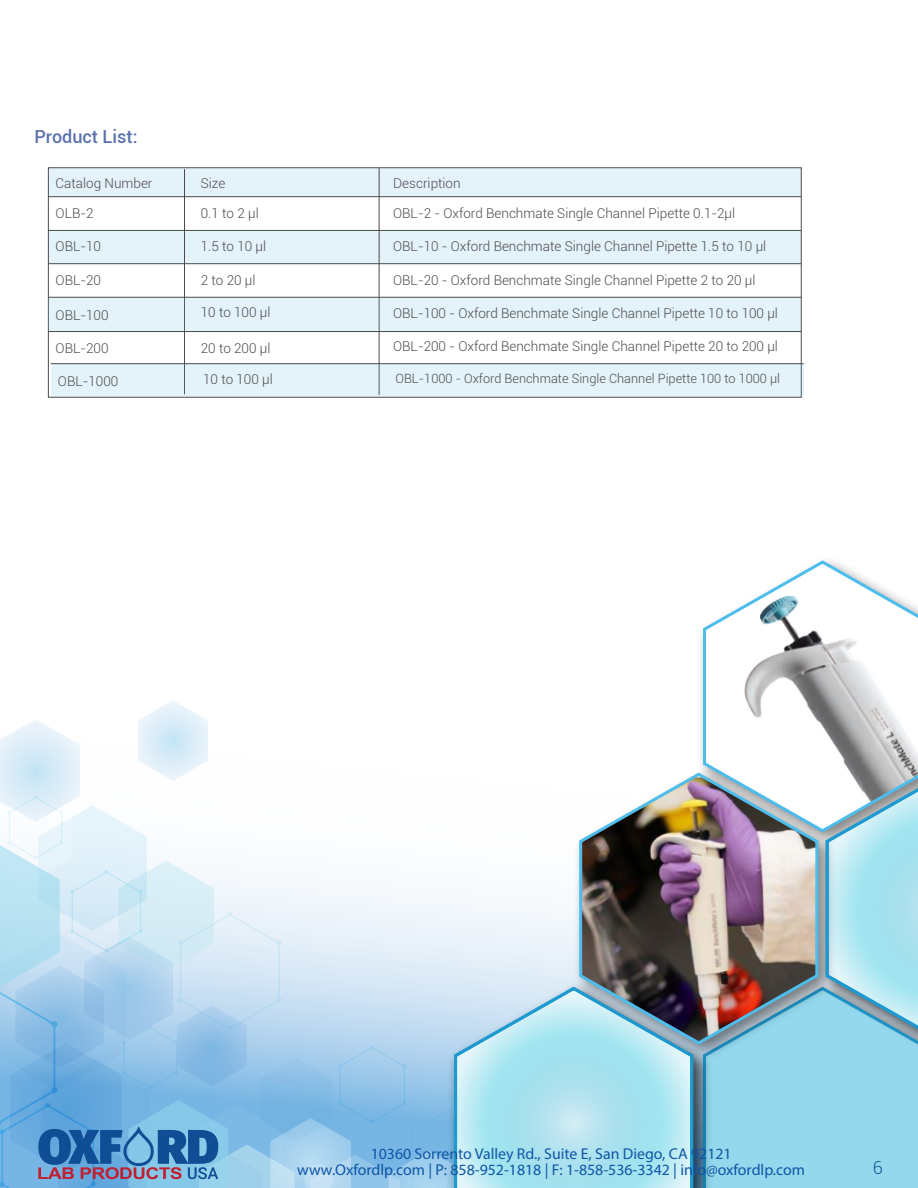
<style>
.page{position:relative;width:918px;height:1188px;background:#fff}
.page>*{position:absolute;margin:0;border:0;box-sizing:border-box;transform-origin:0 0}
.t1{font:500 18px "Roboto";color:#5c72ae}
.t2{font:300 18px "Roboto";color:#0f5994}
.t3{font:15.75px/15.8px "Myriad Pro";color:#0e56a5;text-align:center}
.t4{font:300 13.5px "Roboto";color:#4b4b4b}
.t5{font:300 12.75px "Roboto";color:#4b4b4b}
</style>
<div class="page">
<svg style="left:700px;top:560px;width:218px;height:140px"></svg>
<svg style="left:0;top:700px;width:918px;height:488px"></svg>
<div style="left:48px;top:169px;width:753px;height:28px;background:#e4f2f9"></div>
<div style="left:48px;top:230px;width:753px;height:34px;background:#e4f2f9"></div>
<hr style="left:184px;top:169px;width:1px;height:225px;background:#4b4b4b">
<hr style="left:48px;top:196px;width:753px;height:1px;background:#4b4b4b">
<hr style="left:48px;top:230px;width:753px;height:1px;background:#4b4b4b">
<hr style="left:379px;top:168px;width:1px;height:227px;background:#4b4b4b">
<hr style="left:48px;top:263px;width:753px;height:1px;background:#4b4b4b">
<div style="left:48px;top:297px;width:753px;height:34px;background:#e4f2f9"></div>
<hr style="left:48px;top:297px;width:753px;height:1px;background:#4b4b4b">
<hr style="left:48px;top:331px;width:753px;height:1px;background:#4b4b4b">
<div style="left:51px;top:364px;width:753px;height:33px;background:#e4f2f9"></div>
<hr style="left:51px;top:363px;width:753px;height:1px;background:#4b4b4b">
<h1 class="t1" style="left:34px;top:124px;width:105px">Product List:</h1>
<p class="t4" style="left:56px;top:174px;width:98px">Catalog Number</p>
<p class="t4" style="left:201px;top:174px;width:26px">Size</p>
<p class="t4" style="left:393px;top:174px;width:69px">Description</p>
<p class="t4" style="left:201px;top:204px;width:59px">0.1 to 2 µl</p>
<p class="t4" style="left:201px;top:237px;width:67px">1.5 to 10 µl</p>
<p class="t4" style="left:393px;top:204px;width:344px">OBL-2 - Oxford Benchmate Single Channel Pipette 0.1-2µl</p>
<p class="t4" style="left:393px;top:237px;width:375px">OBL-10 - Oxford Benchmate Single Channel Pipette 1.5 to 10 µl</p>
<p class="t4" style="left:393px;top:271px;width:364px">OBL-20 - Oxford Benchmate Single Channel Pipette 2 to 20 µl</p>
<p class="t4" style="left:56px;top:204px;width:39px">OLB-2</p>
<p class="t4" style="left:56px;top:237px;width:47px">OBL-10</p>
<p class="t4" style="left:56px;top:271px;width:47px">OBL-20</p>
<p class="t4" style="left:201px;top:271px;width:56px">2 to 20 µl</p>
<p class="t4" style="left:56px;top:306px;width:54px">OBL-100</p>
<p class="t4" style="left:201px;top:303px;width:71px">10 to 100 µl</p>
<p class="t4" style="left:56px;top:338px;width:54px">OBL-200</p>
<p class="t4" style="left:201px;top:338px;width:71px">20 to 200 µl</p>
<p class="t4" style="left:393px;top:303px;width:386px">OBL-100 - Oxford Benchmate Single Channel Pipette 10 to 100 µl</p>
<p class="t4" style="left:393px;top:337px;width:386px">OBL-200 - Oxford Benchmate Single Channel Pipette 20 to 200 µl</p>
<p class="t4" style="left:58px;top:372px;width:62px">OBL-1000</p>
<p class="t4" style="left:203px;top:370px;width:71px">10 to 100 µl</p>
<p class="t5" style="left:395px;top:370px;width:386px">OBL-1000 - Oxford Benchmate Single Channel Pipette 100 to 1000 µl</p>
<p class="t3" style="left:297px;top:1146px;width:509px">10360 Sorrento Valley Rd., Suite E, San Diego, CA 92121<br>www.Oxfordlp.com | P: 858-952-1818 | F: 1-858-536-3342 | info@oxfordlp.com</p>
<h1 class="t2" style="left:873px;top:1155px;width:11px">6</h1>
</div>
